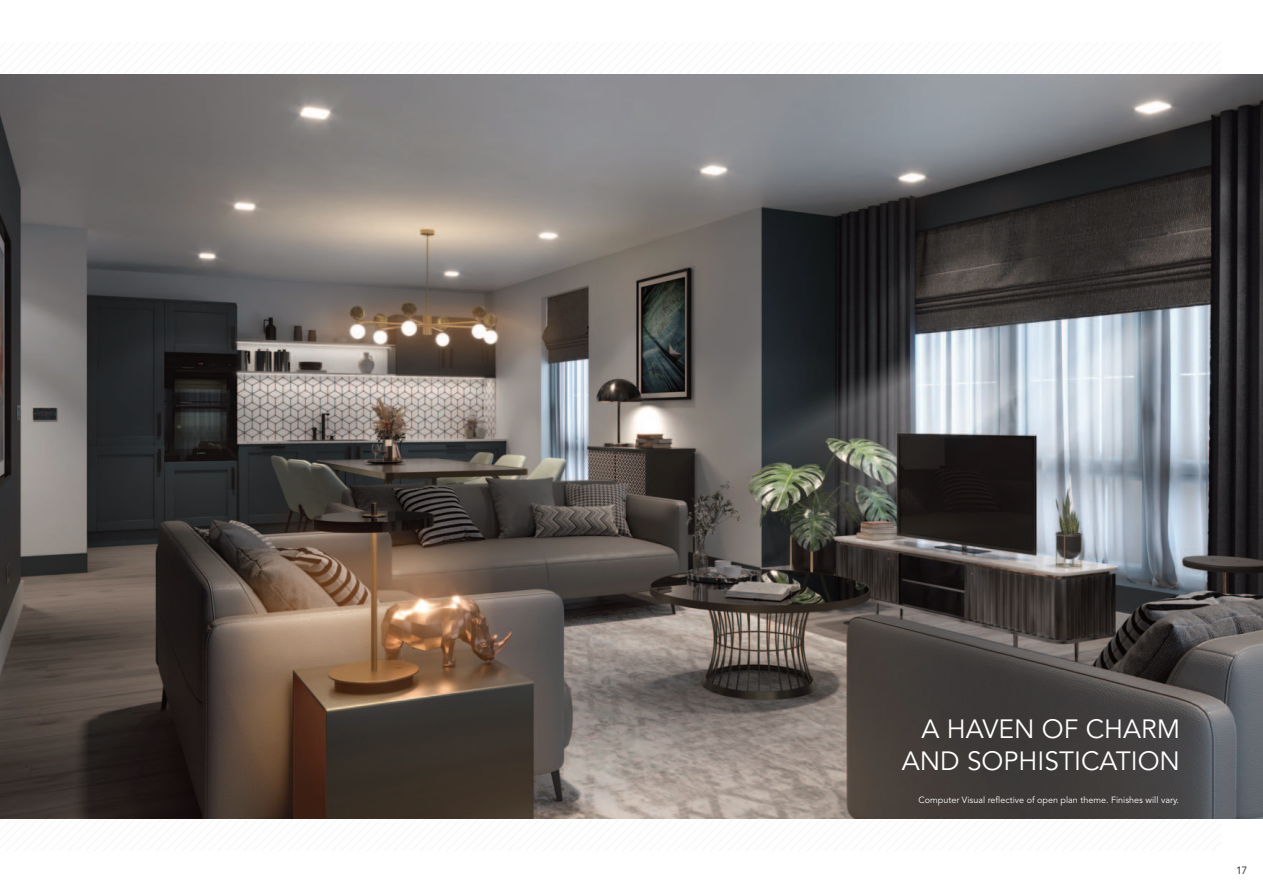
<style>
.page{position:relative;width:1263px;height:893px;background:#fff}
.page>*{position:absolute;margin:0;border:0;box-sizing:border-box;transform-origin:0 0}
.t1{font:26.25px/31.5px "Avenir LT Std";color:#fff;text-align:right}
.t2{font:10.5px "Avenir LT Std";color:#231f20}
.t3{font:9px "Avenir LT Std";color:#fff}
</style>
<div class="page">
<img style="left:0;top:74px;width:1263px;height:745px">
<p class="t1" style="left:902px;top:716px;width:280px">A HAVEN OF CHARM<br>AND SOPHISTICATION</p>
<p class="t3" style="left:918px;top:796px;width:262px">Computer Visual reflective of open plan theme. Finishes will vary.</p>
<p class="t2" style="left:1236px;top:866px;width:13px">17</p>
</div>
